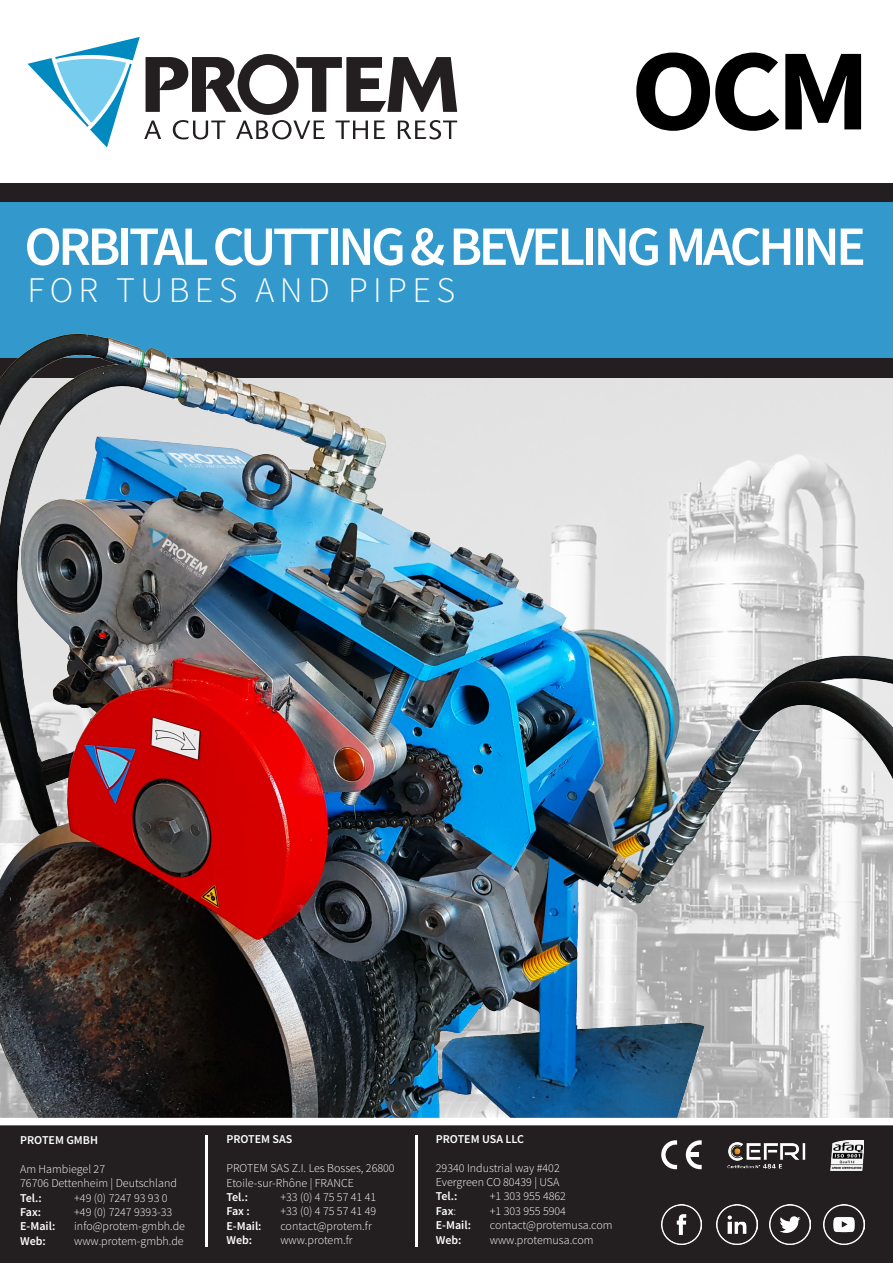
<style>
.page{position:relative;width:893px;height:1263px;background:#fff}
.page>*{position:absolute;margin:0;border:0;box-sizing:border-box;transform-origin:0 0}
.t1{font:700 115.8px "Source Sans Pro";color:#000;scale:1.08 1}
.t2{font:600 55.5px "Source Sans Pro";letter-spacing:-.065em;color:#fff}
.t3{font:300 36px "Source Sans Pro";letter-spacing:.15em;color:#fff}
.t4{font:300 12px/14.4px "Source Sans Pro";color:#fff}
.t5{font:600 12px "Source Sans Pro";color:#fff}
.s1{font-weight:300}
</style>
<div class="page">
<div style="left:0;top:183px;width:893px;height:194px;background:#231f20"></div>
<div style="left:0;top:202px;width:893px;height:155px;background:#39c"></div>
<img style="left:0;top:333px;width:893px;height:785px">
<div style="left:0;top:1125px;width:893px;height:138px;background:#231f20"></div>
<svg style="left:661px;top:1140px;width:16px;height:29px"></svg>
<svg style="left:686px;top:1140px;width:16px;height:29px"></svg>
<div style="left:688px;top:1152px;width:11px;height:5px;background:#fff"></div>
<img style="left:726px;top:1140px;width:81px;height:31px">
<img style="left:830px;top:1140px;width:33px;height:31px">
<img style="left:661px;top:1204px;width:41px;height:41px">
<img style="left:717px;top:1204px;width:40px;height:41px">
<img style="left:770px;top:1204px;width:40px;height:41px">
<img style="left:824px;top:1204px;width:40px;height:41px">
<hr style="left:205px;top:1135px;width:2px;height:111px;background:#fff">
<hr style="left:416px;top:1135px;width:2px;height:111px;background:#fff">
<svg style="left:28px;top:37px;width:429px;height:111px"></svg>
<p class="t1" style="left:631px;top:13px;width:224px">OCM</p>
<p class="t2" style="left:24px;top:210px;width:843px">ORBITAL CUTTING &amp; BEVELING MACHINE</p>
<p class="t3" style="left:28px;top:268px;width:429px">FOR TUBES AND PIPES</p>
<p class="t5" style="left:20px;top:1132px;width:79px">PROTEM GMBH</p>
<p class="t4" style="left:20px;top:1161px;width:158px">Am Hambiegel 27<br>76706 Dettenheim | Deutschland</p>
<p class="t5" style="left:20px;top:1190px;width:23px">Tel.:</p>
<p class="t4" style="left:74px;top:1190px;width:95px">+49 (0) 7247 93 93 0</p>
<p class="t5" style="left:20px;top:1204px;width:22px">Fax:</p>
<p class="t4" style="left:74px;top:1205px;width:99px">+49 (0) 7247 9393-33</p>
<p class="t5" style="left:20px;top:1218px;width:37px">E-Mail:</p>
<p class="t4" style="left:74px;top:1219px;width:112px">info@protem-gmbh.de</p>
<p class="t5" style="left:20px;top:1233px;width:27px">Web:</p>
<p class="t4" style="left:74px;top:1233px;width:111px">www.protem-gmbh.de</p>
<p class="t5" style="left:226px;top:1131px;width:67px">PROTEM SAS</p>
<p class="t4" style="left:226px;top:1161px;width:170px">PROTEM SAS Z.I. Les Bosses, 26800<br>Etoile-sur-Rhône | FRANCE</p>
<p class="t5" style="left:226px;top:1189px;width:23px">Tel.:</p>
<p class="t4" style="left:280px;top:1190px;width:97px">+33 (0) 4 75 57 41 41</p>
<p class="t5" style="left:226px;top:1203px;width:25px">Fax :</p>
<p class="t4" style="left:280px;top:1204px;width:97px">+33 (0) 4 75 57 41 49</p>
<p class="t5" style="left:226px;top:1218px;width:37px">E-Mail:</p>
<p class="t4" style="left:280px;top:1218px;width:93px">contact@protem.fr</p>
<p class="t5" style="left:226px;top:1232px;width:27px">Web:</p>
<p class="t4" style="left:280px;top:1233px;width:74px">www.protem.fr</p>
<p class="t5" style="left:436px;top:1131px;width:90px">PROTEM USA LLC</p>
<p class="t4" style="left:436px;top:1160px;width:125px">29340 Industrial way #402</p>
<p class="t4" style="left:436px;top:1175px;width:125px">Evergreen CO 80439 | USA</p>
<p class="t5" style="left:436px;top:1188px;width:23px">Tel.:</p>
<p class="t4" style="left:490px;top:1189px;width:78px">+1 303 955 4862</p>
<p class="t5" style="left:436px;top:1203px;width:22px">Fax<span class="s1">:</span></p>
<p class="t4" style="left:490px;top:1203px;width:78px">+1 303 955 5904</p>
<p class="t5" style="left:436px;top:1217px;width:37px">E-Mail:</p>
<p class="t4" style="left:490px;top:1218px;width:124px">contact@protemusa.com</p>
<p class="t5" style="left:436px;top:1232px;width:27px">Web:</p>
<p class="t4" style="left:490px;top:1232px;width:105px">www.protemusa.com</p>
</div>
